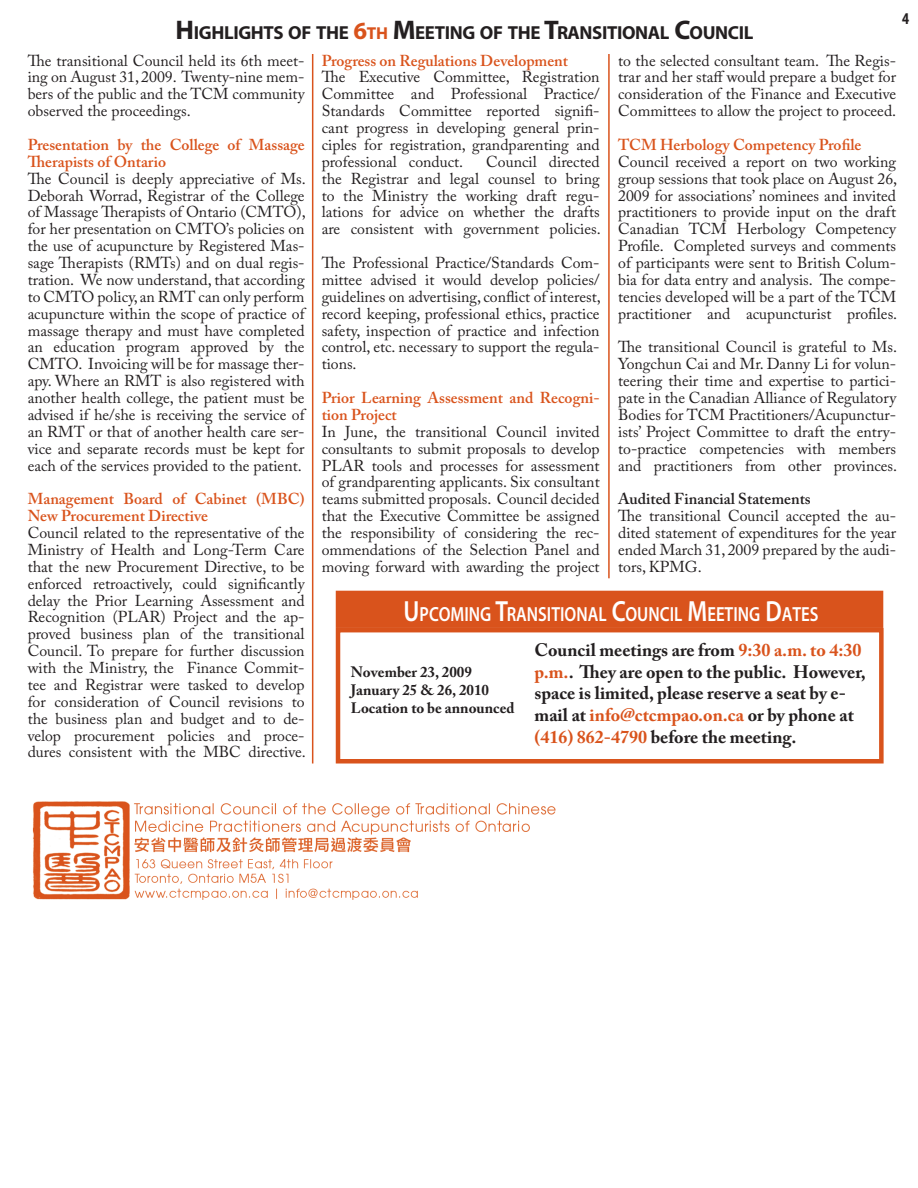
<style>
.page{position:relative;width:918px;height:1188px;background:#fff}
.page>*{position:absolute;margin:0;border:0;box-sizing:border-box;transform-origin:0 0}
.t1{font:600 20.55px "Myriad Pro";color:#fff;scale:.82 1}
.t2{font:700 18.9px "Myriad Pro";letter-spacing:-.02em;color:#231f20}
.t3{font:700 18px/21.6px "Adobe Caslon Pro";color:#231f20}
.t4{font:700 condensed 16.5px "Myriad Pro";color:#231f20}
.t5{font:15.75px/16.8px "Adobe Caslon Pro";color:#231f20;text-align:justify}
.t6{font:600 15.75px/16.8px "Adobe Caslon Pro";color:#d9531c}
.t7{font:600 15.75px "Adobe Caslon Pro";color:#231f20}
.t8{font:700 15px "Adobe Caslon Pro";color:#231f20}
.s1{font-size:27px}
.s2{font-size:24.75px;color:#d9531c}
.s3{font-size:17.4px;color:#d9531c}
.s4{font-size:29.25px}
.s5{color:#d9531c}
</style>
<div class="page">
<hr style="left:312px;top:54px;width:1px;height:710px;background:#d9531c">
<img style="left:32px;top:801px;width:524px;height:99px">
<hr style="left:608px;top:54px;width:2px;height:524px;background:#d9531c">
<div style="left:337px;top:591px;width:546px;height:36px;background:#d9531c"></div>
<div style="left:336px;top:591px;width:547px;height:37px;border:2px solid #d9531c"></div>
<div style="left:336px;top:628px;width:548px;height:136px;border:4px solid #d9531c"></div>
<p class="t4" style="left:902px;top:9px;width:9px">4</p>
<p class="t2" style="left:176px;top:20px;width:579px"><span class="s1">H</span>IGHLIGHTS OF THE <span class="s2">6</span><span class="s3">TH</span> <span class="s1">M</span>EETING OF THE <span class="s1">T</span>RANSITIONAL <span class="s1">C</span>OUNCIL</p>
<p class="t6" style="left:322px;top:52px;width:248px">Progress on Regulations Development</p>
<p class="t5" style="left:322px;top:69px;width:280px">The Executive Committee, Registration Committee and Professional Practice/ Standards Committee reported signifi&shy;cant progress in developing general prin&shy;ciples for registration, grandparenting and professional conduct.</p>
<p class="t5" style="left:28px;top:52px;width:279px">The transitional Council held its 6th meet&shy;ing on August 31, 2009. Twenty-nine mem&shy;bers of the public and the TCM community observed the proceedings.</p>
<p class="t6" style="left:28px;top:136px;width:279px">Presentation by the College of Massage<br>Therapists of Ontario</p>
<p class="t5" style="left:28px;top:170px;width:280px">The Council is deeply appreciative of Ms.<br>Deborah Worrad, Registrar of the College of Massage Therapists of Ontario (CMTO), for her presentation on CMTO’s policies on the use of acupuncture by Registered Mas&shy;sage Therapists (RMTs) and on dual regis&shy;tration. We now understand, that according to CMTO policy, an RMT can only perform acupuncture within the scope of practice of massage therapy and must have completed an education program approved by the CMTO. Invoicing will be for massage ther&shy;apy. Where an RMT is also registered with another health college, the patient must be advised if he/she is receiving the service of an RMT or that of another health care ser&shy;vice and separate records must be kept for each of the services provided to the patient.</p>
<p class="t6" style="left:28px;top:490px;width:278px">Management Board of Cabinet (MBC)<br>New Procurement Directive</p>
<p class="t5" style="left:28px;top:524px;width:280px">Council related to the representative of the Ministry of Health and Long-Term Care that the new Procurement Directive, to be enforced retroactively, could significantly delay the Prior Learning Assessment and Recognition (PLAR) Project and the ap&shy;proved business plan of the transitional Council. To prepare for further discussion with the Ministry, the Finance Commit&shy;tee and Registrar were tasked to develop for consideration of Council revisions to the business plan and budget and to de&shy;velop procurement policies and proce&shy;dures consistent with the MBC directive.</p>
<p class="t5" style="left:618px;top:52px;width:280px">to the selected consultant team. The Regis&shy;trar and her staff would prepare a budget for consideration of the Finance and Executive Committees to allow the project to proceed.</p>
<p class="t6" style="left:618px;top:136px;width:245px">TCM Herbology Competency Profile</p>
<p class="t5" style="left:618px;top:153px;width:281px">Council received a report on two working group sessions that took place on August 26, 2009 for associations’ nominees and invited practitioners to provide input on the draft Canadian TCM Herbology Competency Profile. Completed surveys and comments of participants were sent to British Colum&shy;bia for data entry and analysis. The compe&shy;tencies developed will be a part of the TCM practitioner and acupuncturist profiles.</p>
<p class="t5" style="left:618px;top:339px;width:281px">The transitional Council is grateful to Ms.<br>Yongchun Cai and Mr. Danny Li for volun&shy;teering their time and expertise to partici&shy;pate in the Canadian Alliance of Regulatory Bodies for TCM Practitioners/Acupunctur&shy;ists’ Project Committee to draft the entry&shy;to-practice competencies with members and practitioners from other provinces.</p>
<p class="t7" style="left:618px;top:490px;width:194px">Audited Financial Statements</p>
<p class="t5" style="left:618px;top:507px;width:280px">The transitional Council accepted the au&shy;dited statement of expenditures for the year ended March 31, 2009 prepared by the audi&shy;tors, KPMG.</p>
<p class="t5" style="left:322px;top:153px;width:281px;text-indent:165px">Council directed the Registrar and legal counsel to bring to the Ministry the working draft regu&shy;lations for advice on whether the drafts are consistent with government policies.</p>
<p class="t5" style="left:322px;top:254px;width:281px">The Professional Practice/Standards Com&shy;mittee advised it would develop policies/ guidelines on advertising, conflict of interest, record keeping, professional ethics, practice safety, inspection of practice and infection control, etc. necessary to support the regula&shy;tions.</p>
<p class="t6" style="left:322px;top:389px;width:280px">Prior Learning Assessment and Recogni&shy;tion Project</p>
<p class="t5" style="left:322px;top:423px;width:280px">In June, the transitional Council invited consultants to submit proposals to develop PLAR tools and processes for assessment of grandparenting applicants. Six consultant teams submitted proposals. Council decided that the Executive Committee be assigned the responsibility of considering the rec&shy;ommendations of the Selection Panel and moving forward with awarding the project</p>
<p class="t1" style="left:404px;top:601px;width:507px"><span class="s4">U</span>PCOMING <span class="s4">T</span>RANSITIONAL <span class="s4">C</span>OUNCIL <span class="s4">M</span> EETING <span class="s4">D</span>ATES</p>
<p class="t3" style="left:535px;top:639px;width:333px">Council meetings are from <span class="s5">9:30 a.m. to 4:30 p.m.</span>. They are open to the public. However, space is limited, please reserve a seat by e&shy;mail at <span class="s5">info@ctcmpao.on.ca</span> or by phone at <span class="s5">(416) 862-4790</span> before the meeting.</p>
<p class="t8" style="left:351px;top:663px;width:123px">November 23, 2009</p>
<p class="t8" style="left:351px;top:681px;width:140px">January 25 &amp; 26, 2010</p>
<p class="t8" style="left:351px;top:699px;width:165px">Location to be announced</p>
</div>
